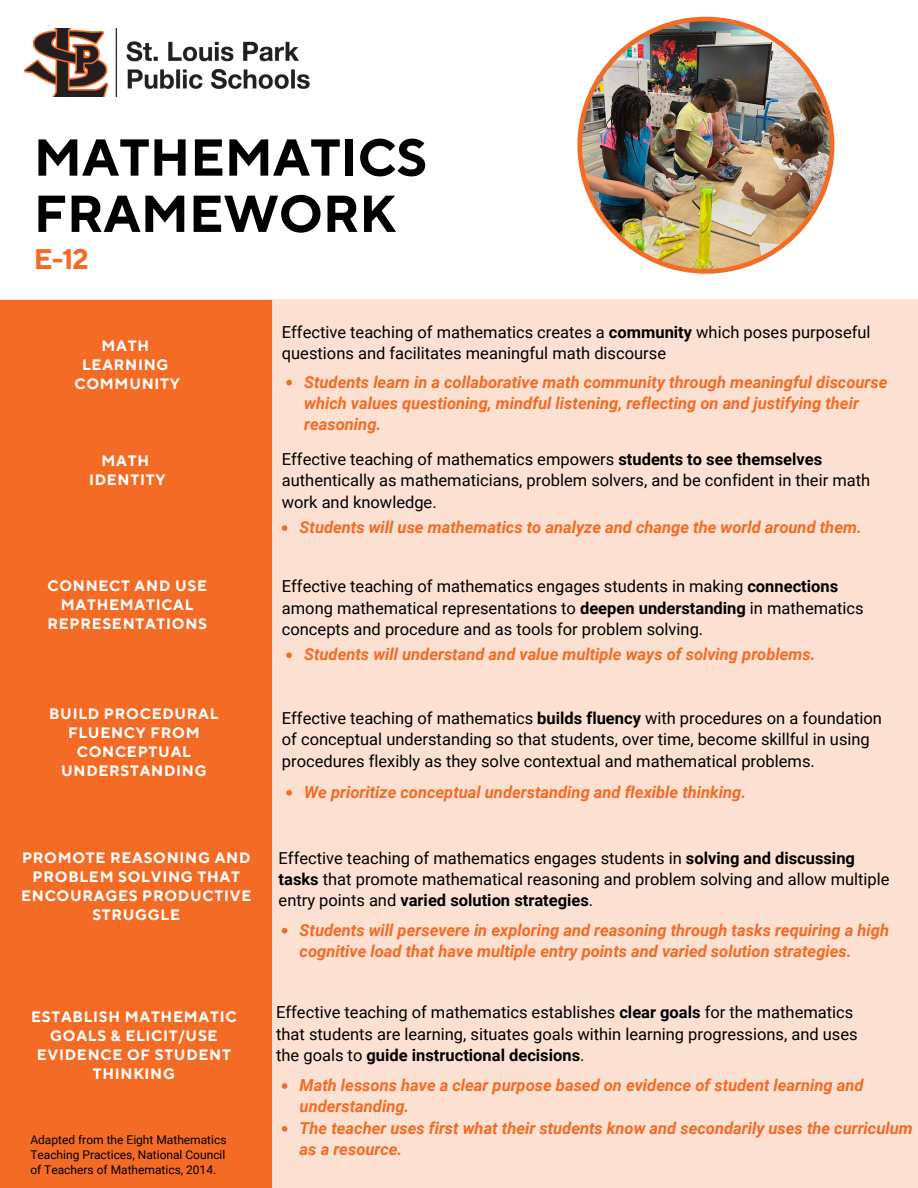
<style>
.page{position:relative;width:918px;height:1188px;background:#fff}
.page>*{position:absolute;margin:0;border:0;box-sizing:border-box;transform-origin:0 0}
.t1{font:700 51.75px/56.2px "TT Norms Pro";color:#000}
.t2{font:700 28.2px "TT Norms Pro";color:#f36b24}
.t3{font:16.5px/21.3px "Roboto";color:#000}
.t4{font:italic 700 16.5px/21.3px "Roboto";color:#f36b24}
.t5{font:700 15px/19.2px "TT Norms Pro";letter-spacing:.05em;color:#fff;text-align:center}
.t6{font:12px/15px "Roboto";color:#000;text-align:justify}
.s1{font-weight:700}
</style>
<div class="page">
<img style="left:577px;top:17px;width:257px;height:257px">
<img style="left:24px;top:29px;width:286px;height:67px">
<div style="left:0;top:299px;width:918px;height:889px;background:#fce0d2"></div>
<div style="left:0;top:300px;width:272px;height:888px;background:#f36b24"></div>
<svg style="left:286px;top:380px;width:6px;height:5px"></svg>
<svg style="left:282px;top:525px;width:5px;height:6px"></svg>
<svg style="left:286px;top:652px;width:6px;height:6px"></svg>
<svg style="left:286px;top:790px;width:6px;height:6px"></svg>
<svg style="left:282px;top:928px;width:5px;height:6px"></svg>
<svg style="left:282px;top:1083px;width:5px;height:6px"></svg>
<svg style="left:282px;top:1126px;width:5px;height:6px"></svg>
<h1 class="t1" style="left:34px;top:131px;width:394px">MATHEMATICS<br>FRAMEWORK</h1>
<h2 class="t2" style="left:34px;top:242px;width:56px">E-12</h2>
<p class="t5" style="left:75px;top:337px;width:107px">MATH<br>LEARNING<br>COMMUNITY</p>
<p class="t3" style="left:282px;top:322px;width:590px">Effective teaching of mathematics creates a <span class="s1">community</span> which poses purposeful questions and facilitates meaningful math discourse</p>
<p class="t4" style="left:304px;top:371px;width:585px">Students learn in a collaborative math community through meaningful discourse which values questioning, mindful listening, reflecting on and justifying their reasoning.</p>
<p class="t5" style="left:89px;top:452px;width:78px">MATH<br>IDENTITY</p>
<p class="t3" style="left:282px;top:449px;width:590px">Effective teaching of mathematics empowers <span class="s1">students to see themselves </span>authentically as mathematicians, problem solvers, and be confident in their math work and knowledge.</p>
<p class="t4" style="left:300px;top:517px;width:564px">Students will use mathematics to analyze and change the world around them.</p>
<p class="t5" style="left:47px;top:577px;width:161px">CONNECT AND USE<br>MATHEMATICAL<br>REPRESENTATIONS</p>
<p class="t3" style="left:282px;top:576px;width:583px">Effective teaching of mathematics engages students in making <span class="s1">connections </span>among mathematical representations to <span class="s1">deepen understanding</span> in mathematics concepts and procedure and as tools for problem solving.</p>
<p class="t4" style="left:304px;top:644px;width:513px">Students will understand and value multiple ways of solving problems.</p>
<p class="t5" style="left:49px;top:705px;width:171px">BUILD PROCEDURAL<br>FLUENCY FROM<br>CONCEPTUAL<br>UNDERSTANDING</p>
<p class="t3" style="left:282px;top:708px;width:602px">Effective teaching of mathematics <span class="s1">builds fluency</span> with procedures on a foundation of conceptual understanding so that students, over time, become skillful in using procedures flexibly as they solve contextual and mathematical problems.</p>
<p class="t4" style="left:304px;top:782px;width:444px">We prioritize conceptual understanding and flexible thinking.</p>
<p class="t5" style="left:21px;top:848px;width:232px">PROMOTE REASONING AND<br>PROBLEM SOLVING THAT<br>ENCOURAGES PRODUCTIVE<br>STRUGGLE</p>
<p class="t3" style="left:279px;top:847px;width:612px">Effective teaching of mathematics engages students in <span class="s1">solving and discussing tasks</span> that promote mathematical reasoning and problem solving and allow multiple entry points and <span class="s1">varied solution strategies</span>.</p>
<p class="t4" style="left:300px;top:919px;width:591px">Students will persevere in exploring and reasoning through tasks requiring a high cognitive load that have multiple entry points and varied solution strategies.</p>
<p class="t5" style="left:31px;top:1008px;width:207px">ESTABLISH MATHEMATIC<br>GOALS &amp; ELICIT/USE<br>EVIDENCE OF STUDENT<br>THINKING</p>
<p class="t3" style="left:276px;top:1002px;width:583px">Effective teaching of mathematics establishes <span class="s1">clear goals</span> for the mathematics that students are learning, situates goals within learning progressions, and uses the goals to <span class="s1">guide instructional decisions</span>.</p>
<p class="t4" style="left:300px;top:1075px;width:615px">Math lessons have a clear purpose based on evidence of student learning and understanding.<br>The teacher uses first what their students know and secondarily uses the curriculum as a resource.</p>
<p class="t6" style="left:30px;top:1132px;width:198px">Adapted from the Eight Mathematics Teaching Practices, National Council of Teachers of Mathematics, 2014.</p>
</div>
